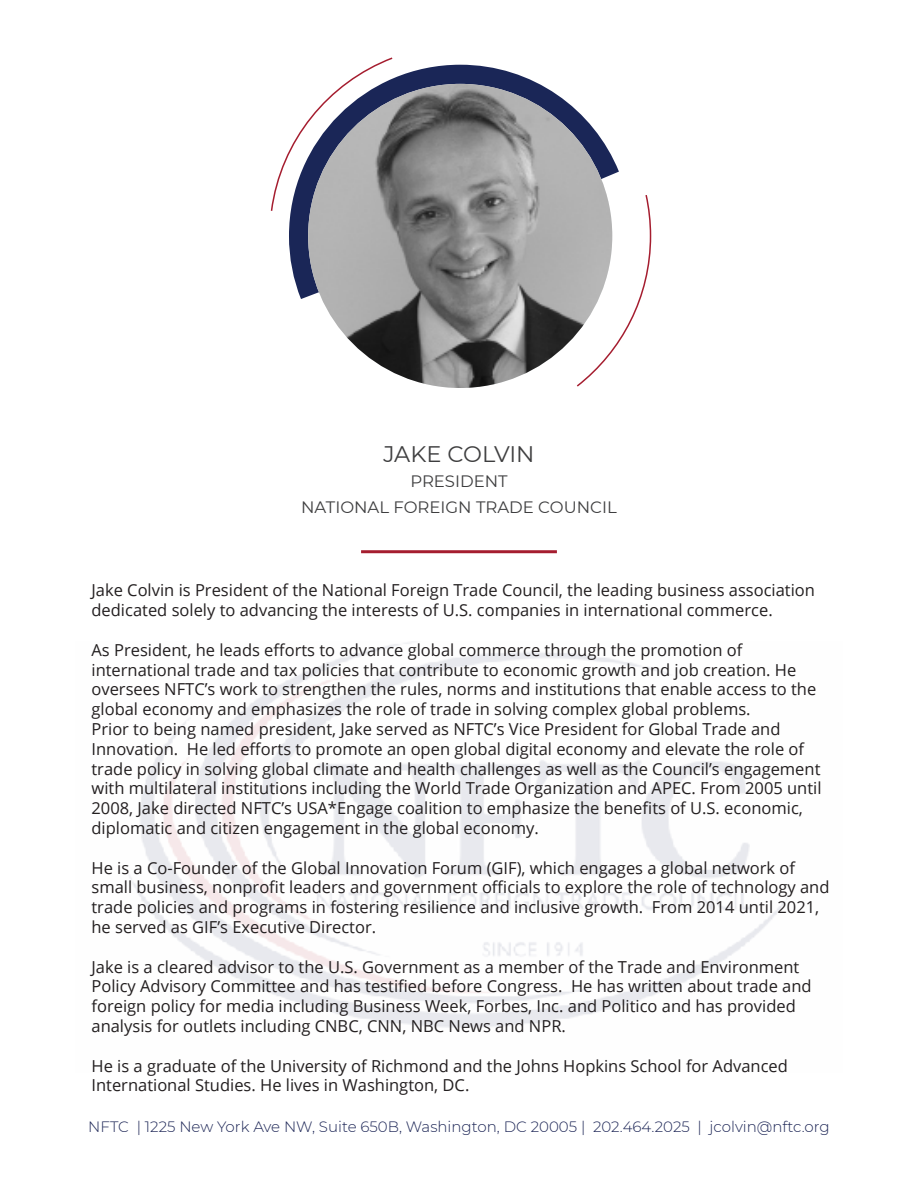
<style>
.page{position:relative;width:918px;height:1188px;background:#fff}
.page>*{position:absolute;margin:0;border:0;box-sizing:border-box;transform-origin:0 0}
.t1{font:22.5px "Montserrat";letter-spacing:-.005em;color:#3e3e3f}
.t2{font:16.5px/19.8px "Open Sans";color:#231f20}
.t3{font:16.5px "Montserrat";color:#3e3e3f}
.t4{font:300 15px "Montserrat";color:#1d2656}
</style>
<div class="page">
<img style="left:129px;top:643px;width:659px;height:385px">
<hr style="left:361px;top:550px;width:196px;height:3px;background:#a51d2f">
<svg style="left:575px;top:195px;width:77px;height:192px"></svg>
<svg style="left:289px;top:64px;width:350px;height:262px"></svg>
<img style="left:308px;top:84px;width:304px;height:304px;border-radius:152px">
<svg style="left:270px;top:57px;width:124px;height:156px"></svg>
<p class="t1" style="left:383px;top:438px;width:153px">JAKE COLVIN</p>
<p class="t3" style="left:410px;top:470px;width:99px">PRESIDENT</p>
<p class="t3" style="left:301px;top:495px;width:317px">NATIONAL FOREIGN TRADE COUNCIL</p>
<p class="t2" style="left:92px;top:580px;width:725px">Jake Colvin is President of the National Foreign Trade Council, the leading business association dedicated solely to advancing the interests of U.S. companies in international commerce.</p>
<p class="t2" style="left:92px;top:640px;width:726px">As President, he leads efforts to advance global commerce through the promotion of international trade and tax policies that contribute to economic growth and job creation. He oversees NFTC’s work to strengthen the rules, norms and institutions that enable access to the global economy and emphasizes the role of trade in solving complex global problems.</p>
<p class="t2" style="left:92px;top:719px;width:732px">Prior to being named president, Jake served as NFTC’s Vice President for Global Trade and Innovation. He led efforts to promote an open global digital economy and elevate the role of trade policy in solving global climate and health challenges as well as the Council’s engagement with multilateral institutions including the World Trade Organization and APEC. From 2005 until 2008, Jake directed NFTC’s USA*Engage coalition to emphasize the benefits of U.S. economic, diplomatic and citizen engagement in the global economy.</p>
<p class="t2" style="left:92px;top:857px;width:740px">He is a Co-Founder of the Global Innovation Forum (GIF), which engages a global network of small business, nonprofit leaders and government officials to explore the role of technology and trade policies and programs in fostering resilience and inclusive growth. From 2014 until 2021, he served as GIF’s Executive Director.</p>
<p class="t2" style="left:92px;top:956px;width:722px">Jake is a cleared advisor to the U.S. Government as a member of the Trade and Environment Policy Advisory Committee and has testified before Congress. He has written about trade and foreign policy for media including Business Week, Forbes, Inc. and Politico and has provided analysis for outlets including CNBC, CNN, NBC News and NPR.</p>
<p class="t2" style="left:92px;top:1055px;width:698px">He is a graduate of the University of Richmond and the Johns Hopkins School for Advanced<br>International Studies. He lives in Washington, DC.</p>
<p class="t4" style="left:88px;top:1117px;width:743px">NFTC | 1225 New York Ave NW, Suite 650B, Washington, DC 20005 | 202.464.2025 | jcolvin@nftc.org</p>
</div>
